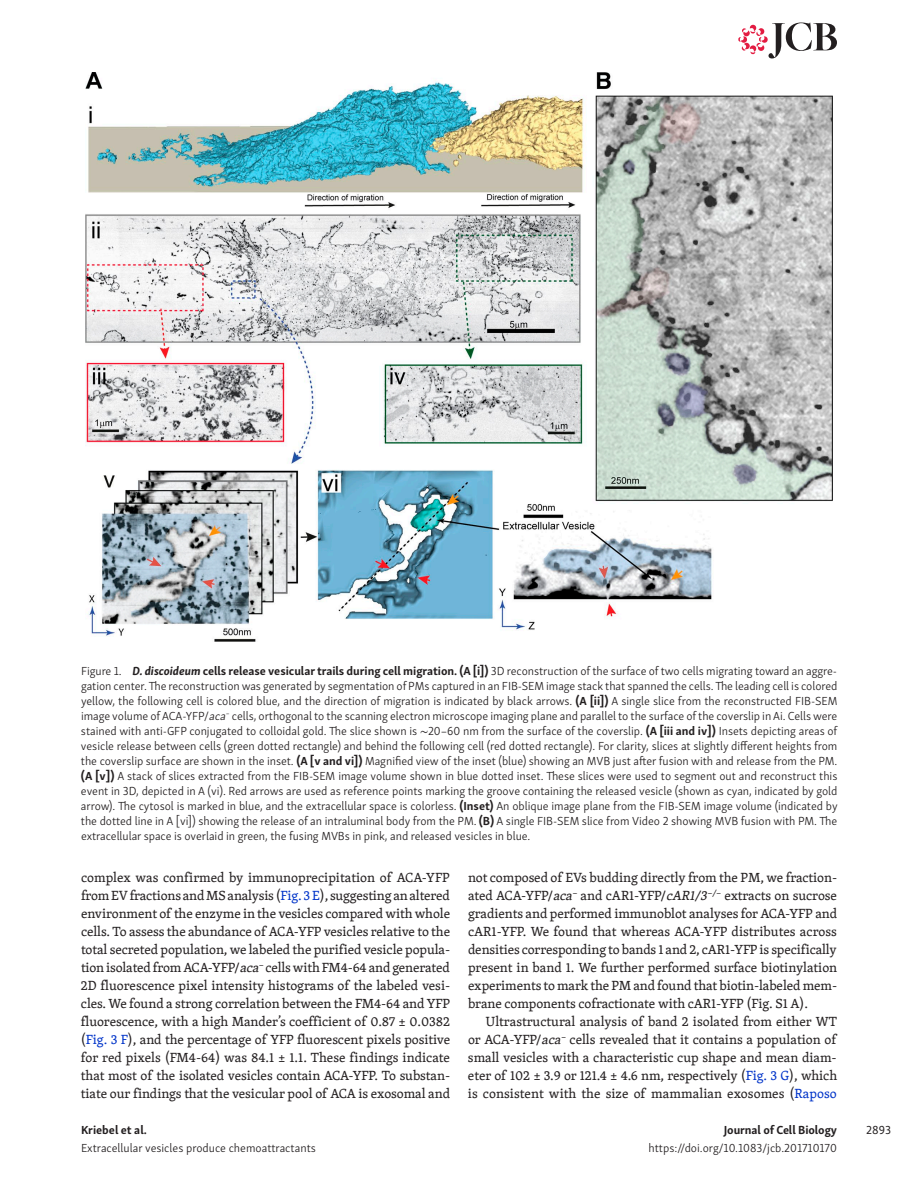
<style>
.page{position:relative;width:918px;height:1188px;background:#fff}
.page>*{position:absolute;margin:0;border:0;box-sizing:border-box;transform-origin:0 0}
.t1{font:13.5px/18px "Skolar PE";letter-spacing:-.005em;color:#231f20;text-align:justify}
.t2{font:300 12px/15px "Skolar Sans PE";color:#231f20;text-align:justify}
.t3{font:700 12px "Skolar Sans PE";letter-spacing:-.005em;color:#231f20}
.t4{font:12px "Skolar Sans PE";color:#231f20}
.s1{font-weight:700;font-style:italic}
.s2{font-weight:700}
.s3{font-style:italic}
.s4{font-family:"STIX";font-weight:400}
.s5{color:#0034c9}
</style>
<div class="page">
<svg style="left:738px;top:23px;width:99px;height:35px"></svg>
<img style="left:86px;top:72px;width:746px;height:570px">
<p class="t2" style="left:81px;top:662px;width:758px">Figure 1. <span class="s1">D. discoideum</span> <span class="s2">cells release vesicular trails during cell migration. (A [i])</span> 3D reconstruction of the surface of two cells migrating toward an aggre&shy;gation center. The reconstruction was generated by segmentation of PMs captured in an FIB-SEM image stack that spanned the cells. The leading cell is colored yellow, the following cell is colored blue, and the direction of migration is indicated by black arrows. <span class="s2">(A [ii])</span> A single slice from the reconstructed FIB-SEM image volume of ACA-YFP/<span class="s3">aca</span><sup>−</sup> cells, orthogonal to the scanning electron microscope imaging plane and parallel to the surface of the coverslip in Ai. Cells were stained with anti-GFP conjugated to colloidal gold. The slice shown is <span class="s4">∼</span>20–60 nm from the surface of the coverslip. <span class="s2">(A [iii and iv])</span> Insets depicting areas of vesicle release between cells (green dotted rectangle) and behind the following cell (red dotted rectangle). For clarity, slices at slightly different heights from the coverslip surface are shown in the inset. <span class="s2">(A [v and vi])</span> Magnified view of the inset (blue) showing an MVB just after fusion with and release from the PM. <span class="s2">(A [v])</span> A stack of slices extracted from the FIB-SEM image volume shown in blue dotted inset. These slices were used to segment out and reconstruct this event in 3D, depicted in A (vi). Red arrows are used as reference points marking the groove containing the released vesicle (shown as cyan, indicated by gold arrow). The cytosol is marked in blue, and the extracellular space is colorless. <span class="s2">(Inset)</span> An oblique image plane from the FIB-SEM image volume (indicated by the dotted line in A [vi]) showing the release of an intraluminal body from the PM. <span class="s2">(B)</span> A single FIB-SEM slice from Video 2 showing MVB fusion with PM. The extracellular space is overlaid in green, the fusing MVBs in pink, and released vesicles in blue.</p>
<p class="t1" style="left:81px;top:868px;width:371px">complex was confirmed by immunoprecipitation of ACA-YFP from EV fractions and MS analysis (<span class="s5">Fig. 3 E</span>), suggesting an altered environment of the enzyme in the vesicles compared with whole cells. To assess the abundance of ACA-YFP vesicles relative to the total secreted population, we labeled the purified vesicle popula&shy;tion isolated from ACA-YFP/<span class="s3">aca</span><sup>−</sup> cells with FM4-64 and generated 2D fluorescence pixel intensity histograms of the labeled vesi&shy;cles. We found a strong correlation between the FM4-64 and YFP fluorescence, with a high Mander’s coefficient of 0.87 ± 0.0382 (<span class="s5">Fig. 3 F</span>), and the percentage of YFP fluorescent pixels positive for red pixels (FM4-64) was 84.1 ± 1.1. These findings indicate that most of the isolated vesicles contain ACA-YFP. To substan&shy;tiate our findings that the vesicular pool of ACA is exosomal and</p>
<p class="t1" style="left:468px;top:868px;width:371px">not composed of EVs budding directly from the PM, we fraction&shy;ated ACA-YFP/<span class="s3">aca</span><sup>−</sup> and cAR1-YFP/<span class="s3">cAR1/3</span><sup>−/−</sup> extracts on sucrose gradients and performed immunoblot analyses for ACA-YFP and cAR1-YFP. We found that whereas ACA-YFP distributes across densities corresponding to bands 1 and 2, cAR1-YFP is specifically present in band 1. We further performed surface biotinylation experiments to mark the PM and found that biotin-labeled mem&shy;brane components cofractionate with cAR1-YFP (Fig. S1 A).</p>
<p class="t1" style="left:468px;top:1012px;width:371px;text-indent:18px">Ultrastructural analysis of band 2 isolated from either WT or ACA-YFP/<span class="s3">aca</span><sup>−</sup> cells revealed that it contains a population of small vesicles with a characteristic cup shape and mean diam&shy;eter of 102 ± 3.9 or 121.4 ± 4.6 nm, respectively (<span class="s5">Fig. 3 G</span>), which is consistent with the size of mammalian exosomes (<span class="s5">Raposo</span></p>
<p class="t3" style="left:81px;top:1120px;width:67px">Kriebel et al.</p>
<p class="t2" style="left:81px;top:1140px;width:236px">Extracellular vesicles produce chemoattractants</p>
<p class="t3" style="left:724px;top:1120px;width:115px">Journal of Cell Biology</p>
<p class="t2" style="left:649px;top:1140px;width:190px">https://doi.org/10.1083/jcb.201710170</p>
<p class="t4" style="left:866px;top:1121px;width:26px">2893</p>
</div>
